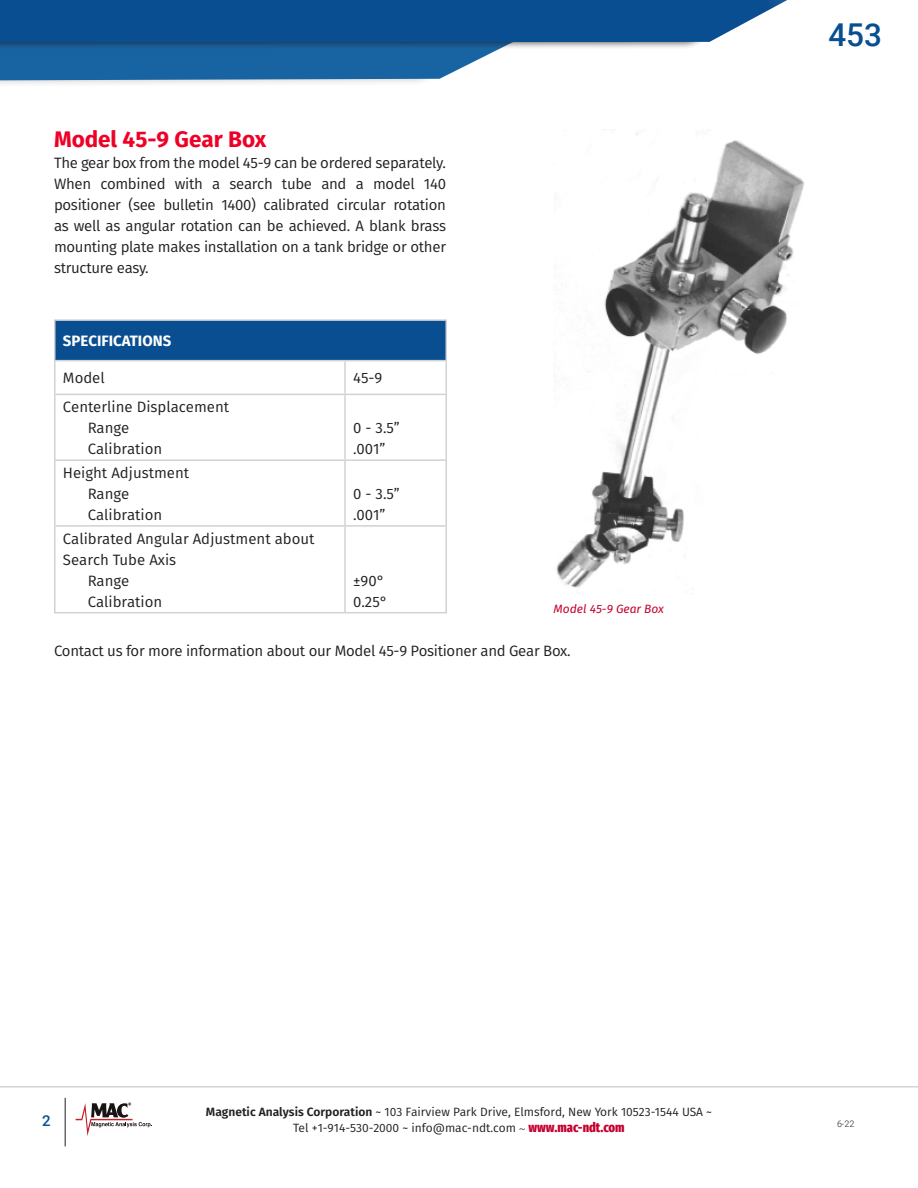
<style>
.page{position:relative;width:918px;height:1188px;background:#fff}
.page>*{position:absolute;margin:0;border:0;box-sizing:border-box;transform-origin:0 0}
.t1{font:500 31.5px "Roboto";color:#094e90}
.SubHeaders{font:700 22.5px "Fira Sans";color:#ef0027}
.Body_Copy{font:15px/21px "Fira Sans";letter-spacing:-.01em;color:#231f20}
.TABLE_HEADER{font:700 15px "Fira Sans";color:#fff}
.t2{font:500 15px "Roboto";color:#094e90}
.t3{font:12px/16.2px "Fira Sans";color:#231f20;text-align:center}
.Captions{font:italic 12px "Fira Sans";color:#c5002e}
.t4{font:300 9px "Roboto";color:#231f20}
.s1{font-weight:600}
.s2{font-family:"Minion Pro"}
.s3{font-weight:800;font-stretch:extra-condensed;font-size:13.5px;color:#c5002e}
</style>
<div class="page">
<div style="left:0;top:32px;width:503px;height:57px;background:#231f20;opacity:.28"></div>
<svg style="left:0;top:0;width:787px;height:81px"></svg>
<hr style="left:0;top:1086px;width:918px;height:1px;background:#bcbdc0">
<svg style="left:76px;top:1102px;width:76px;height:34px"></svg>
<hr style="left:65px;top:1098px;width:1px;height:48px;background:#231f20">
<div style="left:55px;top:320px;width:391px;height:41px;background:#094e90"></div>
<hr style="left:54px;top:319px;width:291px;height:2px;background:#d1d2d4">
<hr style="left:54px;top:321px;width:2px;height:39px;background:#d1d2d4">
<hr style="left:345px;top:319px;width:102px;height:2px;background:#d1d2d4">
<hr style="left:446px;top:321px;width:1px;height:39px;background:#d1d2d4">
<hr style="left:54px;top:360px;width:291px;height:1px;background:#d1d2d4">
<hr style="left:54px;top:361px;width:2px;height:33px;background:#d1d2d4">
<hr style="left:345px;top:360px;width:102px;height:1px;background:#d1d2d4">
<hr style="left:344px;top:361px;width:2px;height:33px;background:#d1d2d4">
<hr style="left:446px;top:361px;width:1px;height:33px;background:#d1d2d4">
<hr style="left:54px;top:394px;width:291px;height:1px;background:#d1d2d4">
<hr style="left:54px;top:395px;width:2px;height:64px;background:#d1d2d4">
<hr style="left:345px;top:394px;width:102px;height:1px;background:#d1d2d4">
<hr style="left:344px;top:395px;width:2px;height:64px;background:#d1d2d4">
<hr style="left:446px;top:395px;width:1px;height:64px;background:#d1d2d4">
<hr style="left:54px;top:459px;width:291px;height:2px;background:#d1d2d4">
<hr style="left:54px;top:461px;width:2px;height:64px;background:#d1d2d4">
<hr style="left:345px;top:459px;width:102px;height:2px;background:#d1d2d4">
<hr style="left:344px;top:461px;width:2px;height:64px;background:#d1d2d4">
<hr style="left:446px;top:461px;width:1px;height:64px;background:#d1d2d4">
<hr style="left:54px;top:525px;width:291px;height:2px;background:#d1d2d4">
<hr style="left:54px;top:527px;width:2px;height:85px;background:#d1d2d4">
<hr style="left:345px;top:525px;width:102px;height:2px;background:#d1d2d4">
<hr style="left:344px;top:527px;width:2px;height:85px;background:#d1d2d4">
<hr style="left:446px;top:527px;width:1px;height:85px;background:#d1d2d4">
<hr style="left:54px;top:612px;width:291px;height:1px;background:#d1d2d4">
<hr style="left:345px;top:612px;width:102px;height:1px;background:#d1d2d4">
<img style="left:556px;top:133px;width:248px;height:461px">
<p class="SubHeaders" style="left:54px;top:124px;width:214px">Model 45-9 Gear Box</p>
<p class="Body_Copy" style="left:54px;top:153px;width:394px;text-align:justify">The gear box from the model 45-9 can be ordered separately.<br>When combined with a search tube and a model 140 positioner (see bulletin 1400) calibrated circular rotation as well as angular rotation can be achieved. A blank brass mounting plate makes installation on a tank bridge or other structure easy.</p>
<p class="TABLE_HEADER" style="left:63px;top:331px;width:110px">SPECIFICATIONS</p>
<p class="Body_Copy" style="left:63px;top:368px;width:43px">Model</p>
<p class="Body_Copy" style="left:353px;top:368px;width:31px">45-9</p>
<p class="Body_Copy" style="left:63px;top:396px;width:168px">Centerline Displacement</p>
<p class="Body_Copy" style="left:88px;top:417px;width:43px">Range</p>
<p class="Body_Copy" style="left:88px;top:438px;width:76px">Calibration</p>
<p class="Body_Copy" style="left:353px;top:417px;width:48px">0 - 3.5”</p>
<p class="Body_Copy" style="left:353px;top:438px;width:34px">.001”</p>
<p class="Body_Copy" style="left:63px;top:462px;width:128px">Height Adjustment</p>
<p class="Body_Copy" style="left:88px;top:483px;width:43px">Range</p>
<p class="Body_Copy" style="left:88px;top:504px;width:76px">Calibration</p>
<p class="Body_Copy" style="left:353px;top:483px;width:48px">0 - 3.5”</p>
<p class="Body_Copy" style="left:353px;top:504px;width:34px">.001”</p>
<p class="Body_Copy" style="left:63px;top:528px;width:253px">Calibrated Angular Adjustment about<br>Search Tube Axis</p>
<p class="Body_Copy" style="left:88px;top:570px;width:43px">Range</p>
<p class="Body_Copy" style="left:88px;top:591px;width:76px">Calibration</p>
<p class="Body_Copy" style="left:353px;top:570px;width:33px">±90°</p>
<p class="Body_Copy" style="left:353px;top:591px;width:36px">0.25°</p>
<p class="Body_Copy" style="left:54px;top:640px;width:518px">Contact us for more information about our Model 45-9 Positioner and Gear Box.</p>
<p class="Captions" style="left:554px;top:600px;width:112px">Model 45-9 Gear Box</p>
<p class="t1" style="left:828px;top:13px;width:55px">453</p>
<p class="t2" style="left:42px;top:1110px;width:10px">2</p>
<p class="t3" style="left:206px;top:1103px;width:508px"><span class="s1">Magnetic Analysis Corporation</span> ~ 103 Fairview Park Drive, Elmsford, New York 10523-1544 USA ~<br>Tel +1-914-530-2000 ~ info@mac-ndt.com <span class="s2">~</span> <span class="s3">www.mac-ndt.com</span></p>
<p class="t4" style="left:837px;top:1118px;width:19px">6-22</p>
</div>
